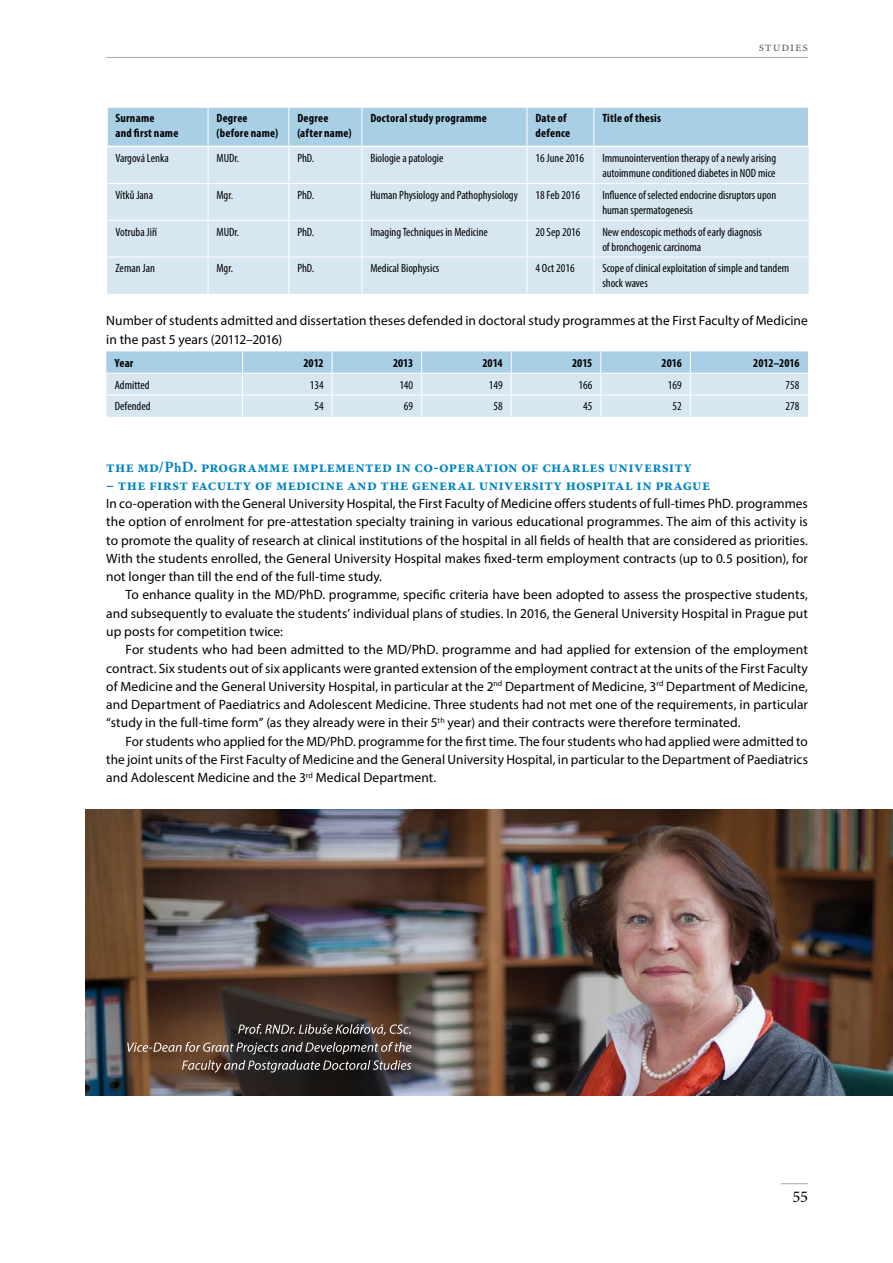
<style>
.page{position:relative;width:893px;height:1263px;background:#fff}
.page>*{position:absolute;margin:0;border:0;box-sizing:border-box;transform-origin:0 0}
.t1{font:16.5px "Minion Pro";color:#000}
.t2{font:700 15.75px "Minion Pro";letter-spacing:.02em;color:#0084c0}
.t3{font:13.5px/18.3px "Myriad Pro";letter-spacing:.005em;color:#000;text-align:justify}
.t4{font:13.5px "Minion Pro";letter-spacing:.065em;color:#646567}
.t5{font:condensed 12px/15px "Myriad Pro";color:#000}
.t6{font:700 condensed 12px/15px "Myriad Pro";letter-spacing:.02em;color:#000}
.t7{font:700 condensed 12px "Myriad Pro";letter-spacing:-.005em;color:#000}
.s1{font-size:13.65px}
</style>
<div class="page">
<hr style="left:106px;top:57px;width:702px;height:1px;background:#a7a8aa">
<svg style="left:781px;top:1183px;width:27px;height:1px"></svg>
<div style="left:108px;top:108px;width:700px;height:38px;background:#a9cfe5"></div>
<div style="left:107px;top:147px;width:702px;height:147px;background:#d6e7f2"></div>
<hr style="left:208px;top:108px;width:1px;height:38px;background:#fff">
<hr style="left:288px;top:108px;width:1px;height:38px;background:#fff">
<hr style="left:361px;top:108px;width:1px;height:38px;background:#fff">
<hr style="left:527px;top:108px;width:1px;height:38px;background:#fff">
<hr style="left:593px;top:108px;width:1px;height:38px;background:#fff">
<hr style="left:208px;top:147px;width:1px;height:36px;background:#fff">
<hr style="left:288px;top:147px;width:1px;height:36px;background:#fff">
<hr style="left:361px;top:147px;width:1px;height:36px;background:#fff">
<hr style="left:527px;top:147px;width:1px;height:36px;background:#fff">
<hr style="left:593px;top:147px;width:1px;height:36px;background:#fff">
<hr style="left:107px;top:183px;width:101px;height:1px;background:#fff">
<hr style="left:208px;top:183px;width:81px;height:1px;background:#fff">
<hr style="left:208px;top:184px;width:1px;height:36px;background:#fff">
<hr style="left:289px;top:183px;width:73px;height:1px;background:#fff">
<hr style="left:288px;top:184px;width:1px;height:36px;background:#fff">
<hr style="left:362px;top:183px;width:165px;height:1px;background:#fff">
<hr style="left:361px;top:184px;width:1px;height:36px;background:#fff">
<hr style="left:527px;top:183px;width:67px;height:1px;background:#fff">
<hr style="left:527px;top:184px;width:1px;height:36px;background:#fff">
<hr style="left:594px;top:183px;width:215px;height:1px;background:#fff">
<hr style="left:593px;top:184px;width:1px;height:36px;background:#fff">
<hr style="left:107px;top:220px;width:101px;height:1px;background:#fff">
<hr style="left:208px;top:220px;width:81px;height:1px;background:#fff">
<hr style="left:208px;top:221px;width:1px;height:36px;background:#fff">
<hr style="left:289px;top:220px;width:73px;height:1px;background:#fff">
<hr style="left:288px;top:221px;width:1px;height:36px;background:#fff">
<hr style="left:362px;top:220px;width:165px;height:1px;background:#fff">
<hr style="left:361px;top:221px;width:1px;height:36px;background:#fff">
<hr style="left:527px;top:220px;width:67px;height:1px;background:#fff">
<hr style="left:527px;top:221px;width:1px;height:36px;background:#fff">
<hr style="left:594px;top:220px;width:215px;height:1px;background:#fff">
<hr style="left:593px;top:221px;width:1px;height:36px;background:#fff">
<hr style="left:107px;top:257px;width:101px;height:1px;background:#fff">
<hr style="left:208px;top:257px;width:81px;height:1px;background:#fff">
<hr style="left:208px;top:257px;width:1px;height:37px;background:#fff">
<hr style="left:289px;top:257px;width:73px;height:1px;background:#fff">
<hr style="left:288px;top:257px;width:1px;height:37px;background:#fff">
<hr style="left:362px;top:257px;width:165px;height:1px;background:#fff">
<hr style="left:361px;top:257px;width:1px;height:37px;background:#fff">
<hr style="left:527px;top:257px;width:67px;height:1px;background:#fff">
<hr style="left:527px;top:257px;width:1px;height:37px;background:#fff">
<hr style="left:594px;top:257px;width:215px;height:1px;background:#fff">
<hr style="left:593px;top:257px;width:1px;height:37px;background:#fff">
<svg style="left:106px;top:351px;width:702px;height:66px;background:#c9e0ee"></svg>
<img style="left:86px;top:810px;width:807px;height:286px">
<div style="left:125px;top:1022px;width:300px;height:65px;background:#000;opacity:.4"></div>
<svg style="left:182px;top:1060px;width:229px;height:13px;background:#58504d"></svg>
<svg style="left:127px;top:1042px;width:284px;height:12px;background:#695c53"></svg>
<svg style="left:238px;top:1024px;width:173px;height:11px;background:#635a57"></svg>
<p class="t4" style="left:759px;top:38px;width:51px">studies</p>
<p class="t6" style="left:116px;top:111px;width:64px">Surname<br>and first name</p>
<p class="t6" style="left:217px;top:111px;width:63px">Degree (before name)</p>
<p class="t6" style="left:297px;top:111px;width:56px">Degree (after name)</p>
<p class="t6" style="left:370px;top:111px;width:118px">Doctoral study programme</p>
<p class="t6" style="left:535px;top:111px;width:36px">Date of defence</p>
<p class="t6" style="left:602px;top:111px;width:60px">Title of thesis</p>
<p class="t5" style="left:116px;top:151px;width:55px">Vargová Lenka</p>
<p class="t5" style="left:217px;top:151px;width:24px">MUDr.</p>
<p class="t5" style="left:297px;top:151px;width:18px">PhD.</p>
<p class="t5" style="left:370px;top:151px;width:75px">Biologie a patologie</p>
<p class="t5" style="left:535px;top:151px;width:50px">16 June 2016</p>
<p class="t5" style="left:602px;top:151px;width:175px">Immunointervention therapy of a newly arising autoimmune conditioned diabetes in NOD mice</p>
<p class="t5" style="left:116px;top:187px;width:39px">Vítků Jana</p>
<p class="t5" style="left:217px;top:187px;width:18px">Mgr.</p>
<p class="t5" style="left:297px;top:187px;width:18px">PhD.</p>
<p class="t5" style="left:370px;top:187px;width:149px">Human Physiology and Pathophysiology</p>
<p class="t5" style="left:535px;top:187px;width:46px">18 Feb 2016</p>
<p class="t5" style="left:602px;top:187px;width:175px">Influence of selected endocrine disruptors upon human spermatogenesis</p>
<p class="t5" style="left:116px;top:224px;width:43px">Votruba Jiří</p>
<p class="t5" style="left:217px;top:224px;width:24px">MUDr.</p>
<p class="t5" style="left:297px;top:224px;width:18px">PhD.</p>
<p class="t5" style="left:370px;top:224px;width:119px">Imaging Techniques in Medicine</p>
<p class="t5" style="left:535px;top:224px;width:47px">20 Sep 2016</p>
<p class="t5" style="left:602px;top:224px;width:161px">New endoscopic methods of early diagnosis of bronchogenic carcinoma</p>
<p class="t5" style="left:116px;top:261px;width:41px">Zeman Jan</p>
<p class="t5" style="left:217px;top:261px;width:18px">Mgr.</p>
<p class="t5" style="left:297px;top:261px;width:18px">PhD.</p>
<p class="t5" style="left:370px;top:261px;width:71px">Medical Biophysics</p>
<p class="t5" style="left:535px;top:261px;width:41px">4 Oct 2016</p>
<p class="t5" style="left:602px;top:261px;width:188px">Scope of clinical exploitation of simple and tandem shock waves</p>
<p class="t3" style="left:106px;top:312px;width:703px">Number of students admitted and dissertation theses defended in doctoral study programmes at the First Faculty of Medicine in the past 5 years (20112–2016)</p>
<p class="t6" style="left:115px;top:355px;width:20px">Year</p>
<p class="t6" style="left:303px;top:355px;width:22px">2012</p>
<p class="t6" style="left:393px;top:355px;width:22px">2013</p>
<p class="t6" style="left:482px;top:355px;width:22px">2014</p>
<p class="t6" style="left:572px;top:355px;width:22px">2015</p>
<p class="t6" style="left:661px;top:355px;width:22px">2016</p>
<p class="t7" style="left:753px;top:355px;width:48px">2012–2016</p>
<p class="t5" style="left:115px;top:377px;width:36px">Admitted</p>
<p class="t5" style="left:310px;top:377px;width:15px">134</p>
<p class="t5" style="left:399px;top:377px;width:15px">140</p>
<p class="t5" style="left:489px;top:377px;width:15px">149</p>
<p class="t5" style="left:578px;top:377px;width:15px">166</p>
<p class="t5" style="left:668px;top:377px;width:15px">169</p>
<p class="t5" style="left:786px;top:377px;width:15px">758</p>
<p class="t5" style="left:115px;top:399px;width:37px">Defended</p>
<p class="t5" style="left:314px;top:399px;width:11px">54</p>
<p class="t5" style="left:404px;top:399px;width:11px">69</p>
<p class="t5" style="left:493px;top:399px;width:11px">58</p>
<p class="t5" style="left:583px;top:399px;width:11px">45</p>
<p class="t5" style="left:673px;top:399px;width:11px">52</p>
<p class="t5" style="left:786px;top:399px;width:15px">278</p>
<p class="t2" style="left:106px;top:455px;width:587px">the md/P<span class="s1">h</span>D. programme implemented in co-operation of charles university</p>
<p class="t2" style="left:106px;top:474px;width:605px">– the first faculty of medicine and the general university hospital in prague</p>
<p class="t3" style="left:106px;top:494px;width:703px">In co-operation with the General University Hospital, the First Faculty of Medicine offers students of full-times PhD. programmes the option of enrolment for pre-attestation specialty training in various educational programmes. The aim of this activity is to promote the quality of research at clinical institutions of the hospital in all fields of health that are considered as priorities.<br>With the students enrolled, the General University Hospital makes fixed-term employment contracts (up to 0.5 position), for not longer than till the end of the full-time study.</p>
<p class="t3" style="left:106px;top:586px;width:703px;text-indent:19px">To enhance quality in the MD/PhD. programme, specific criteria have been adopted to assess the prospective students, and subsequently to evaluate the students’ individual plans of studies. In 2016, the General University Hospital in Prague put up posts for competition twice:</p>
<p class="t3" style="left:106px;top:640px;width:703px;text-indent:19px">For students who had been admitted to the MD/PhD. programme and had applied for extension of the employment contract. Six students out of six applicants were granted extension of the employment contract at the units of the First Faculty of Medicine and the General University Hospital, in particular at the 2<sup>nd</sup> Department of Medicine, 3<sup>rd</sup> Department of Medicine, and Department of Paediatrics and Adolescent Medicine. Three students had not met one of the requirements, in particular “study in the full-time form” (as they already were in their 5<sup>th</sup> year) and their contracts were therefore terminated.</p>
<p class="t3" style="left:106px;top:732px;width:703px;text-indent:19px">For students who applied for the MD/PhD. programme for the first time. The four students who had applied were admitted to the joint units of the First Faculty of Medicine and the General University Hospital, in particular to the Department of Paediatrics and Adolescent Medicine and the 3<sup>rd</sup> Medical Department.</p>
<p class="t1" style="left:792px;top:1186px;width:17px">55</p>
</div>
